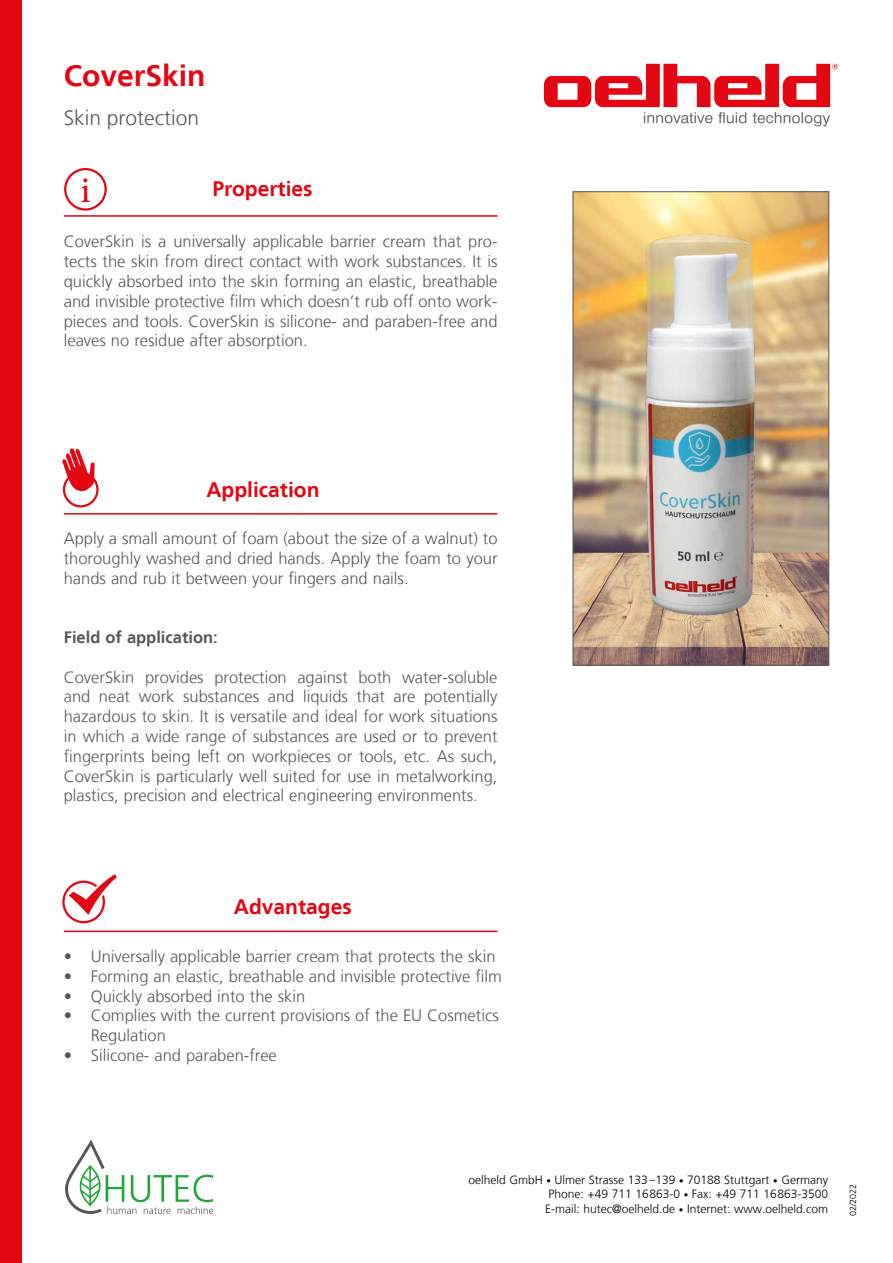
<style>
.page{position:relative;width:893px;height:1263px;background:#fff}
.page>*{position:absolute;margin:0;border:0;box-sizing:border-box;transform-origin:0 0}
.t1{font:36px "Adobe Hebrew";color:#e30613}
.t2{font:700 30px "Frutiger LT";color:#e30613}
.t3{font:700 21px "Frutiger LT";color:#e30613}
.t4{font:300 21px "Frutiger LT";color:#575756}
.t5{font:300 16.5px/19.8px "Frutiger LT";color:#575756;text-align:justify}
.t6{font:700 16.5px "Frutiger LT";color:#575756}
.t7{font:300 12px/14.4px "Frutiger LT";color:#000;text-align:justify}
.t8{font:300 9px "Frutiger LT";color:#000}
.s1{font-size:9px}
</style>
<div class="page">
<img style="left:575px;top:193px;width:252px;height:470px">
<div style="left:573px;top:191px;width:256px;height:474px;border:1px solid #575756"></div>
<hr style="left:64px;top:215px;width:433px;height:2px;background:#e30613">
<hr style="left:64px;top:930px;width:433px;height:2px;background:#e30613">
<div style="left:62px;top:881px;width:43px;height:42px;border:2px solid #e30613;border-radius:50%"></div>
<svg style="left:69px;top:874px;width:48px;height:41px"></svg>
<div style="left:64px;top:168px;width:43px;height:43px;border:2px solid #e30613;border-radius:50%"></div>
<hr style="left:64px;top:513px;width:433px;height:1px;background:#e30613">
<div style="left:63px;top:472px;width:36px;height:35px;border:2px solid #e30613;border-radius:50%"></div>
<svg style="left:62px;top:448px;width:34px;height:45px"></svg>
<img style="left:639px;top:203px;width:128px;height:442px">
<div style="left:0;top:0;width:21px;height:1263px;background:#e30613"></div>
<svg style="left:65px;top:1139px;width:148px;height:75px"></svg>
<svg style="left:544px;top:64px;width:294px;height:62px"></svg>
<h2 class="t2" style="left:64px;top:58px;width:143px">CoverSkin</h2>
<p class="t4" style="left:64px;top:106px;width:137px">Skin protection</p>
<h1 class="t1" style="left:80px;top:169px;width:11px">i</h1>
<p class="t3" style="left:213px;top:177px;width:101px">Properties</p>
<p class="t5" style="left:64px;top:232px;width:435px">CoverSkin is a universally applicable barrier cream that pro&shy;tects the skin from direct contact with work substances. It is quickly absorbed into the skin forming an elastic, breathable and invisible protective film which doesn’t rub off onto work&shy;pieces and tools. CoverSkin is silicone- and paraben-free and leaves no residue after absorption.</p>
<p class="t3" style="left:206px;top:477px;width:115px">Application</p>
<p class="t5" style="left:64px;top:529px;width:435px">Apply a small amount of foam (about the size of a walnut) to thoroughly washed and dried hands. Apply the foam to your hands and rub it between your fingers and nails.</p>
<p class="t6" style="left:64px;top:628px;width:156px">Field of application:</p>
<p class="t5" style="left:64px;top:667px;width:435px">CoverSkin provides protection against both water-soluble and neat work substances and liquids that are potentially hazardous to skin. It is versatile and ideal for work situations in which a wide range of substances are used or to prevent fingerprints being left on workpieces or tools, etc. As such, CoverSkin is particularly well suited for use in metalworking, plastics, precision and electrical engineering environments.</p>
<p class="t3" style="left:234px;top:894px;width:119px">Advantages</p>
<p class="t5" style="left:64px;top:946px;width:433px">• Universally applicable barrier cream that protects the skin</p>
<p class="t5" style="left:64px;top:966px;width:440px">• Forming an elastic, breathable and invisible protective film</p>
<p class="t5" style="left:64px;top:986px;width:243px">• Quickly absorbed into the skin</p>
<p class="t5" style="left:91px;top:1006px;width:409px;text-indent:-27px">• Complies with the current provisions of the EU Cosmetics<br>Regulation</p>
<p class="t5" style="left:64px;top:1045px;width:215px">• Silicone- and paraben-free</p>
<p class="t7" style="left:545px;top:1173px;width:284px;text-indent:-77px">oelheld GmbH <span class="s1">•</span> Ulmer Strasse 133–139 <span class="s1">•</span> 70188 Stuttgart <span class="s1">•</span> Germany Phone: +49 711 16863-0 <span class="s1">•</span> Fax: +49 711 16863-3500<br>E-mail: hutec@oelheld.de <span class="s1">•</span> Internet: www.oelheld.com</p>
<p class="t8" style="left:848px;top:1216px;width:34px;rotate:-90deg">02/2022</p>
</div>
